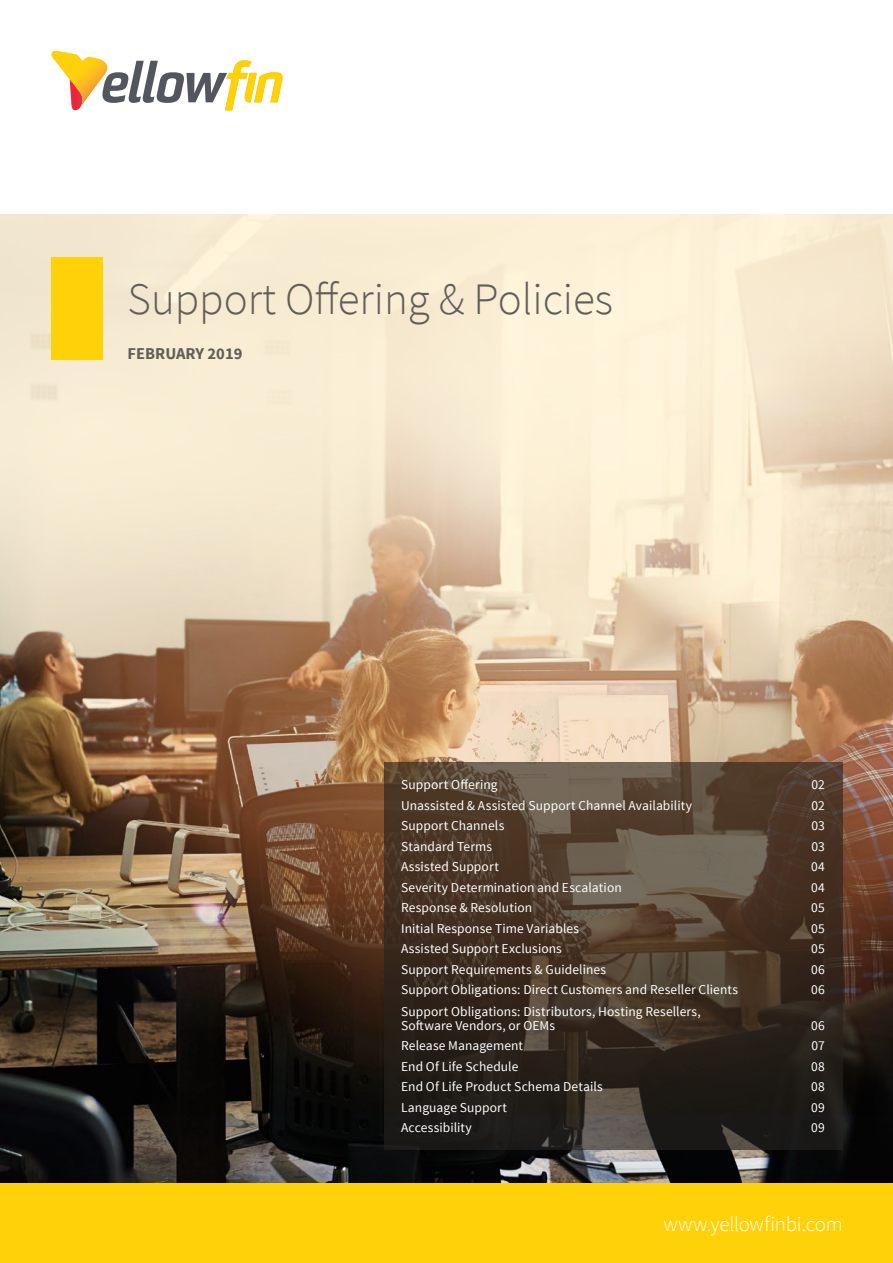
<style>
.page{position:relative;width:893px;height:1263px;background:#fff}
.page>*{position:absolute;margin:0;border:0;box-sizing:border-box;transform-origin:0 0}
.t1{font:300 45px "Source Sans Pro";color:#615d59}
.t2{font:300 21px "Source Sans Pro";letter-spacing:-.01em;color:#fff}
.t3{font:700 16.5px "Source Sans Pro";color:#615d59}
.t4{font:13.5px/13.5px "Source Sans Pro";letter-spacing:.005em;color:#fff}
</style>
<div class="page">
<img style="left:0;top:1114px;width:893px;height:69px">
<img style="left:0;top:214px;width:893px;height:900px">
<div style="left:0;top:1183px;width:893px;height:80px;background:#fed109"></div>
<div style="left:51px;top:257px;width:51px;height:102px;background:#fed109"></div>
<svg style="left:384px;top:762px;width:459px;height:387px;background:#43352a"></svg>
<svg style="left:51px;top:51px;width:232px;height:60px"></svg>
<h1 class="t1" style="left:128px;top:272px;width:487px">Support Offering &amp; Policies</h1>
<p class="t3" style="left:128px;top:343px;width:116px">FEBRUARY 2019</p>
<p class="t4" style="left:401px;top:778px;width:98px">Support Offering</p>
<p class="t4" style="left:811px;top:778px;width:15px">02</p>
<p class="t4" style="left:401px;top:799px;width:292px">Unassisted &amp; Assisted Support Channel Availability</p>
<p class="t4" style="left:811px;top:799px;width:15px">02</p>
<p class="t4" style="left:401px;top:819px;width:105px">Support Channels</p>
<p class="t4" style="left:811px;top:819px;width:15px">03</p>
<p class="t4" style="left:401px;top:840px;width:93px">Standard Terms</p>
<p class="t4" style="left:811px;top:840px;width:15px">03</p>
<p class="t4" style="left:401px;top:860px;width:99px">Assisted Support</p>
<p class="t4" style="left:811px;top:860px;width:15px">04</p>
<p class="t4" style="left:401px;top:881px;width:222px">Severity Determination and Escalation</p>
<p class="t4" style="left:811px;top:881px;width:15px">04</p>
<p class="t4" style="left:401px;top:901px;width:133px">Response &amp; Resolution</p>
<p class="t4" style="left:811px;top:901px;width:15px">05</p>
<p class="t4" style="left:401px;top:922px;width:180px">Initial Response Time Variables</p>
<p class="t4" style="left:811px;top:922px;width:15px">05</p>
<p class="t4" style="left:401px;top:942px;width:162px">Assisted Support Exclusions</p>
<p class="t4" style="left:811px;top:942px;width:15px">05</p>
<p class="t4" style="left:401px;top:963px;width:206px">Support Requirements &amp; Guidelines</p>
<p class="t4" style="left:811px;top:963px;width:15px">06</p>
<p class="t4" style="left:401px;top:983px;width:338px">Support Obligations: Direct Customers and Reseller Clients</p>
<p class="t4" style="left:811px;top:983px;width:15px">06</p>
<p class="t4" style="left:401px;top:1005px;width:301px">Support Obligations: Distributors, Hosting Resellers,<br>Software Vendors, or OEMs</p>
<p class="t4" style="left:811px;top:1019px;width:15px">06</p>
<p class="t4" style="left:401px;top:1039px;width:124px">Release Management</p>
<p class="t4" style="left:811px;top:1039px;width:15px">07</p>
<p class="t4" style="left:401px;top:1060px;width:119px">End Of Life Schedule</p>
<p class="t4" style="left:811px;top:1060px;width:15px">08</p>
<p class="t4" style="left:401px;top:1080px;width:203px">End Of Life Product Schema Details</p>
<p class="t4" style="left:811px;top:1080px;width:15px">08</p>
<p class="t4" style="left:401px;top:1101px;width:107px">Language Support</p>
<p class="t4" style="left:811px;top:1101px;width:15px">09</p>
<p class="t4" style="left:401px;top:1121px;width:72px">Accessibility</p>
<p class="t4" style="left:811px;top:1121px;width:15px">09</p>
<h2 class="t2" style="left:663px;top:1211px;width:181px">www.yellowfinbi.com</h2>
</div>
